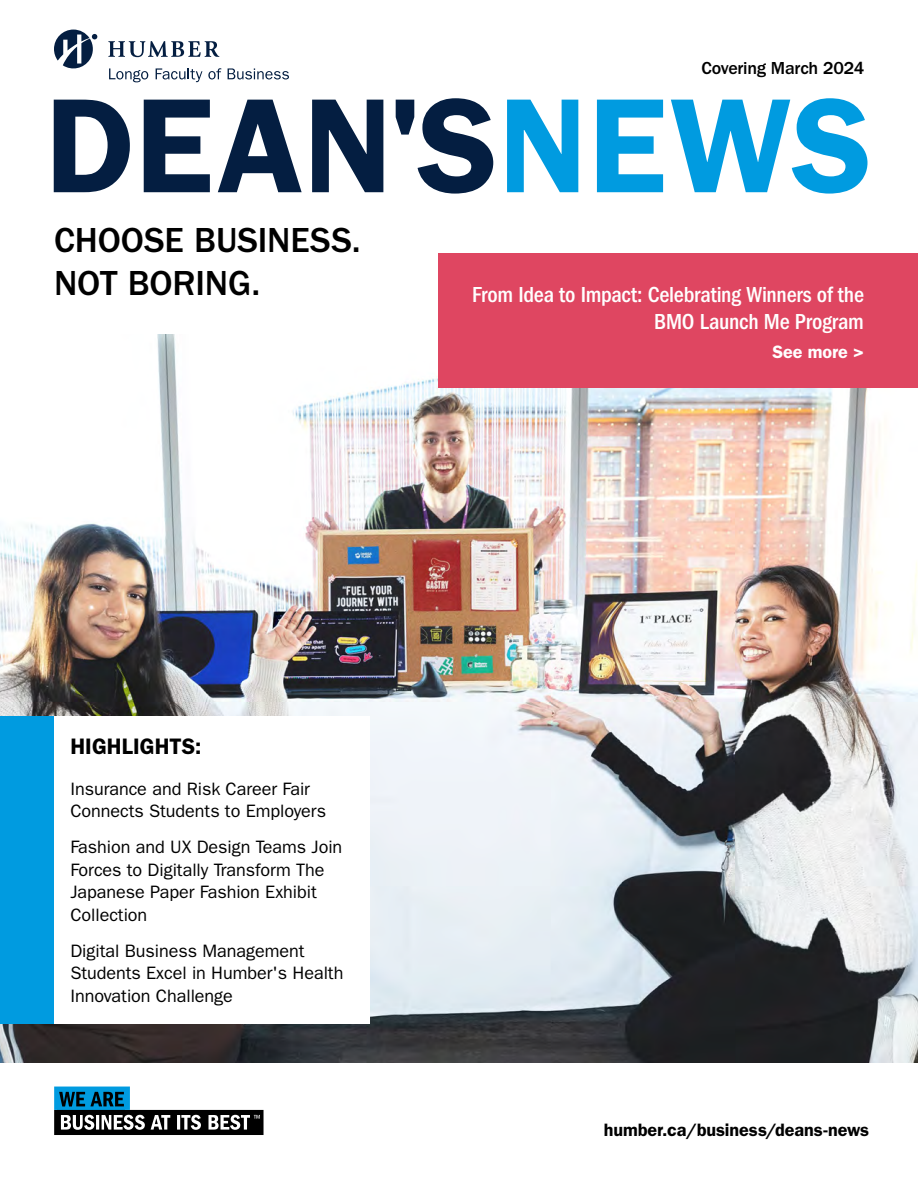
<style>
.page{position:relative;width:918px;height:1188px;background:#fff}
.page>*{position:absolute;margin:0;border:0;box-sizing:border-box;transform-origin:0 0}
.Cover_-_H2{font:500 36px/43.5px "ITC Franklin Gothic Std";letter-spacing:-.005em;color:#000}
.Cover_-_H3{font:500 condensed 22.5px/27px "ITC Franklin Gothic Std";letter-spacing:-.01em;color:#fff;text-align:right}
.Cover_-_H4{font:600 22.5px "ITC Franklin Gothic Std";color:#000}
.body_-_p{font:18px/22.5px "ITC Franklin Gothic Std";letter-spacing:-.005em;color:#000}
.t1{font:600 18px "ITC Franklin Gothic Std";letter-spacing:-.005em;color:#000}
.t2{font:500 18px "ITC Franklin Gothic Std";letter-spacing:-.015em;color:#000}
.body_links_-_p{font:600 18px "ITC Franklin Gothic Std";letter-spacing:-.005em;color:#fff}
</style>
<div class="page">
<svg style="left:507px;top:98px;width:361px;height:96px"></svg>
<svg style="left:54px;top:98px;width:439px;height:96px"></svg>
<img style="left:0;top:335px;width:918px;height:728px">
<div style="left:438px;top:253px;width:480px;height:135px;background:#df4661"></div>
<div style="left:0;top:716px;width:369px;height:307px;background:#fff"></div>
<div style="left:0;top:716px;width:54px;height:307px;background:#009be0"></div>
<svg style="left:108px;top:41px;width:111px;height:16px"></svg>
<svg style="left:54px;top:30px;width:43px;height:39px"></svg>
<svg style="left:109px;top:68px;width:39px;height:14px"></svg>
<svg style="left:156px;top:68px;width:46px;height:14px"></svg>
<svg style="left:208px;top:68px;width:13px;height:11px"></svg>
<svg style="left:228px;top:68px;width:61px;height:12px"></svg>
<svg style="left:54px;top:1087px;width:210px;height:48px"></svg>
<p class="Cover_-_H2" style="left:54px;top:218px;width:308px">CHOOSE BUSINESS.<br>NOT BORING.</p>
<p class="t2" style="left:702px;top:58px;width:164px">Covering March 2024</p>
<p class="Cover_-_H3" style="left:472px;top:281px;width:393px">From Idea to Impact: Celebrating Winners of the<br>BMO Launch Me Program</p>
<p class="body_links_-_p" style="left:772px;top:341px;width:93px">See more &gt;</p>
<p class="Cover_-_H4" style="left:70px;top:733px;width:133px">HIGHLIGHTS:</p>
<p class="body_-_p" style="left:70px;top:777px;width:257px">Insurance and Risk Career Fair<br>Connects Students to Employers</p>
<p class="body_-_p" style="left:70px;top:836px;width:273px">Fashion and UX Design Teams Join<br>Forces to Digitally Transform The<br>Japanese Paper Fashion Exhibit<br>Collection</p>
<p class="body_-_p" style="left:70px;top:939px;width:274px">Digital Business Management<br>Students Excel in Humber's Health<br>Innovation Challenge</p>
<p class="t1" style="left:604px;top:1119px;width:267px">humber.ca/business/deans-news</p>
</div>
